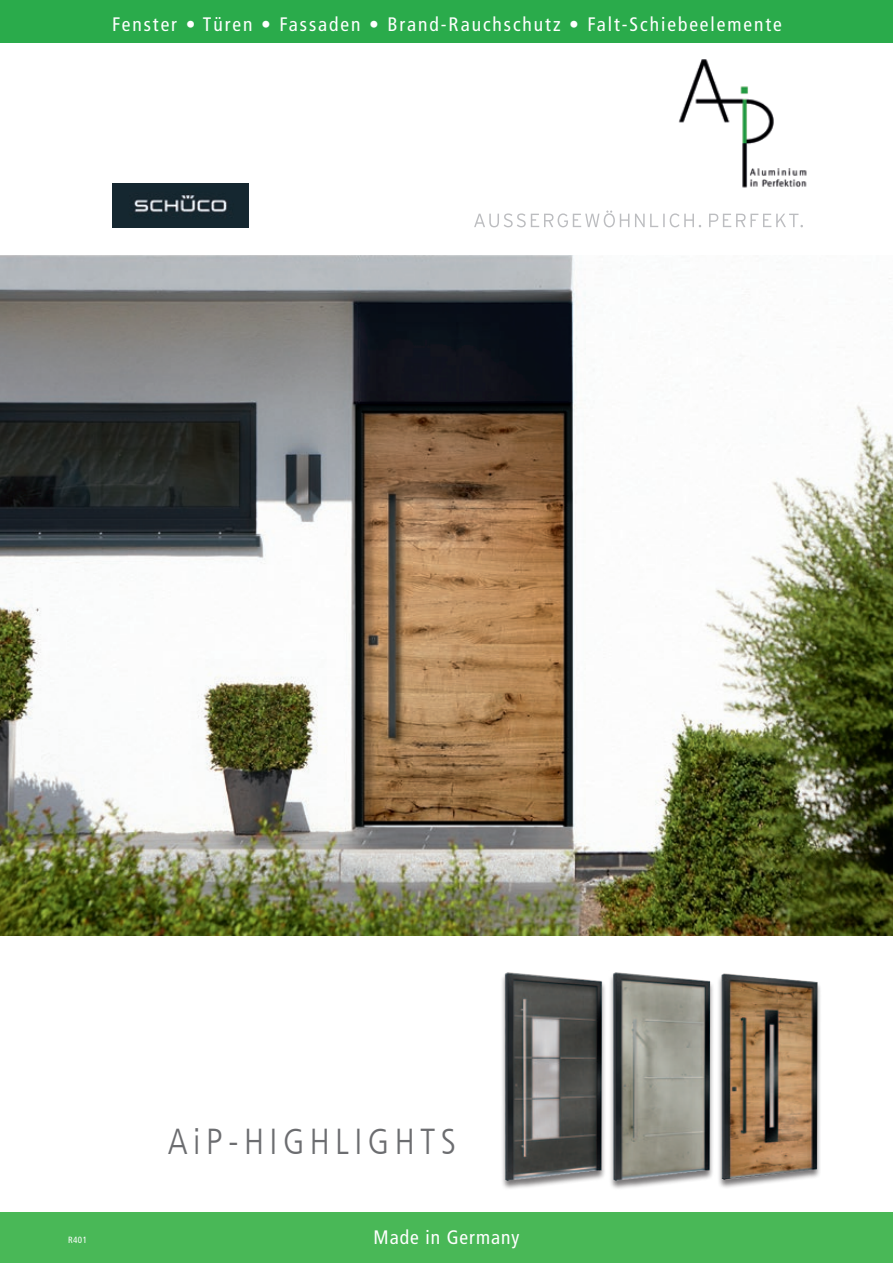
<style>
.page{position:relative;width:893px;height:1263px;background:#fff}
.page>*{position:absolute;margin:0;border:0;box-sizing:border-box;transform-origin:0 0}
.t1{font:300 condensed 36px "Frutiger LT";letter-spacing:.15em;color:#6c6d70}
.t2{font:condensed 19.5px "Frutiger LT";letter-spacing:.1em;color:#fff}
.t3{font:condensed 19.5px "Frutiger LT";letter-spacing:.05em;color:#fff}
.t4{font:condensed 9px "Frutiger LT";color:#fff}
</style>
<div class="page">
<div style="left:0;top:1212px;width:893px;height:51px;background:#49b857"></div>
<div style="left:0;top:0;width:893px;height:43px;background:#2aab4b"></div>
<svg style="left:474px;top:210px;width:329px;height:17px"></svg>
<div style="left:500px;top:973px;width:107px;height:217px;background:#231f20;opacity:.6"></div>
<img style="left:500px;top:973px;width:106px;height:209px">
<div style="left:505px;top:971px;width:105px;height:210px;background:#231f20;opacity:.75"></div>
<div style="left:608px;top:973px;width:107px;height:217px;background:#231f20;opacity:.6"></div>
<img style="left:606px;top:971px;width:98px;height:211px">
<div style="left:613px;top:972px;width:97px;height:207px;background:#fff;opacity:.75"></div>
<div style="left:613px;top:981px;width:97px;height:200px;background:#231f20;opacity:.75"></div>
<img style="left:704px;top:972px;width:117px;height:218px">
<div style="left:721px;top:973px;width:96px;height:204px;background:#fff;opacity:.75"></div>
<div style="left:721px;top:981px;width:96px;height:198px;background:#231f20;opacity:.75"></div>
<img style="left:0;top:255px;width:893px;height:680px">
<img style="left:678px;top:59px;width:129px;height:129px">
<img style="left:113px;top:184px;width:136px;height:43px">
<p class="t2" style="left:112px;top:13px;width:671px">Fenster • Türen • Fassaden • Brand-Rauchschutz • Falt-Schiebeelemente</p>
<p class="t4" style="left:68px;top:1234px;width:20px">R401</p>
<h1 class="t1" style="left:168px;top:1121px;width:290px">AiP-HIGHLIGHTS</h1>
<p class="t3" style="left:374px;top:1226px;width:147px">Made in Germany</p>
</div>
